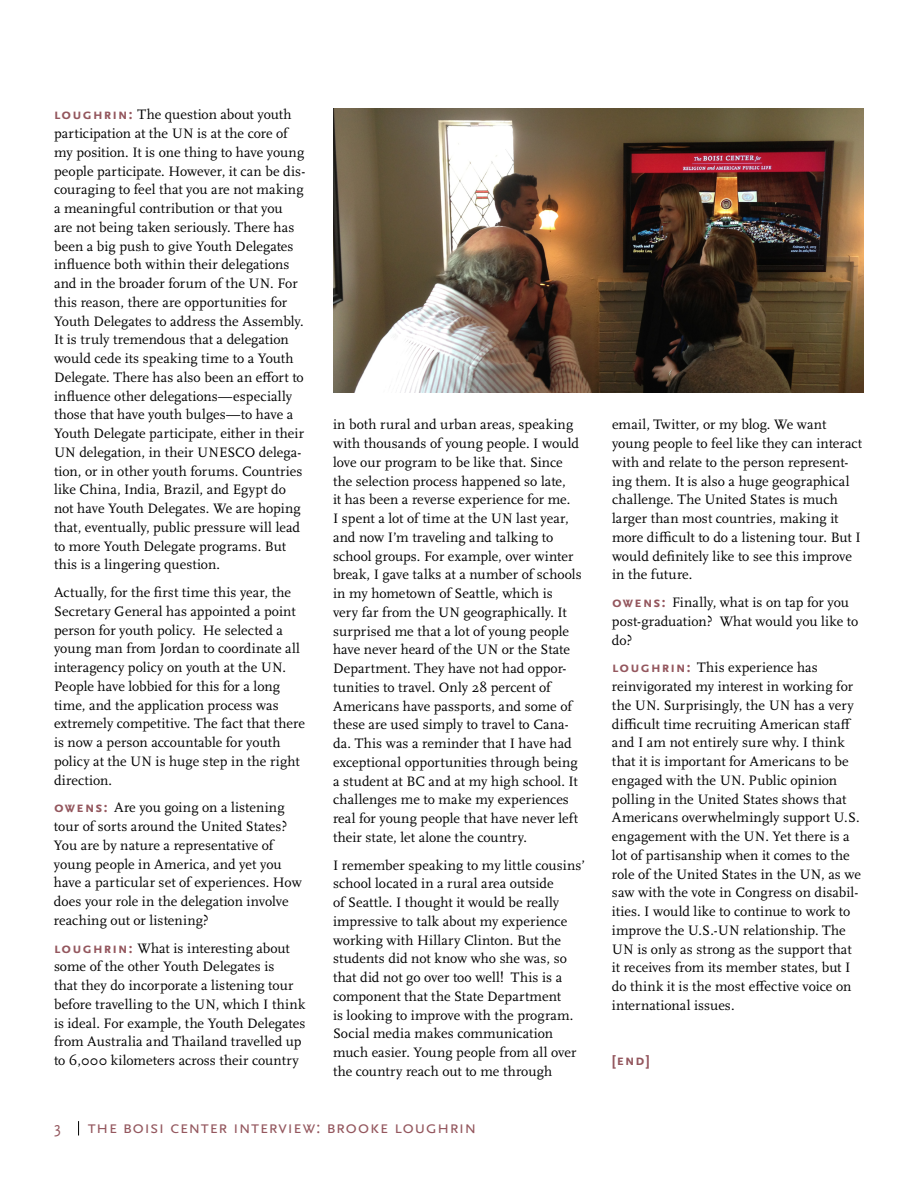
<style>
.page{position:relative;width:918px;height:1188px;background:#fff}
.page>*{position:absolute;margin:0;border:0;box-sizing:border-box;transform-origin:0 0}
.t1{font:18px "Scala Sans OT";letter-spacing:.015em;color:#94575e}
.t2{font:16.5px "Scala Sans OT";color:#94575e}
.t3{font:700 15px "Scala Sans OT";color:#94575e}
.t4{font:14.25px/18.8px "Scala OT";letter-spacing:.005em;color:#000}
.s1{font-family:"Scala Sans OT";font-weight:700;font-size:15px;color:#94575e}
</style>
<div class="page">
<svg style="left:78px;top:1121px;width:1px;height:15px"></svg>
<img style="left:333px;top:108px;width:531px;height:284px">
<p class="t4" style="left:54px;top:106px;width:253px"><span class="s1">loughrin:</span> The question about youth participation at the UN is at the core of my position. It is one thing to have young people participate. However, it can be dis&shy;couraging to feel that you are not making a meaningful contribution or that you<br>are not being taken seriously. There has been a big push to give Youth Delegates influence both within their delegations and in the broader forum of the UN. For this reason, there are opportunities for Youth Delegates to address the Assembly.<br>It is truly tremendous that a delegation would cede its speaking time to a Youth Delegate. There has also been an effort to influence other delegations—especially those that have youth bulges—to have a Youth Delegate participate, either in their UN delegation, in their UNESCO delega&shy;tion, or in other youth forums. Countries like China, India, Brazil, and Egypt do not have Youth Delegates. We are hoping that, eventually, public pressure will lead to more Youth Delegate programs. But this is a lingering question.</p>
<p class="t4" style="left:54px;top:584px;width:252px">Actually, for the first time this year, the Secretary General has appointed a point person for youth policy. He selected a young man from Jordan to coordinate all interagency policy on youth at the UN.<br>People have lobbied for this for a long time, and the application process was extremely competitive. The fact that there is now a person accountable for youth policy at the UN is huge step in the right direction.</p>
<p class="t4" style="left:54px;top:799px;width:249px"><span class="s1">owens:</span> Are you going on a listening tour of sorts around the United States?<br>You are by nature a representative of young people in America, and yet you have a particular set of experiences. How does your role in the delegation involve reaching out or listening?</p>
<p class="t4" style="left:54px;top:939px;width:253px"><span class="s1">loughrin:</span> What is interesting about some of the other Youth Delegates is<br>that they do incorporate a listening tour before travelling to the UN, which I think is ideal. For example, the Youth Delegates from Australia and Thailand travelled up to 6,000 kilometers across their country</p>
<p class="t4" style="left:333px;top:416px;width:250px">in both rural and urban areas, speaking with thousands of young people. I would love our program to be like that. Since the selection process happened so late,<br>it has been a reverse experience for me.<br>I spent a lot of time at the UN last year, and now I’m traveling and talking to school groups. For example, over winter break, I gave talks at a number of schools in my hometown of Seattle, which is<br>very far from the UN geographically. It surprised me that a lot of young people have never heard of the UN or the State Department. They have not had oppor&shy;tunities to travel. Only 28 percent of Americans have passports, and some of these are used simply to travel to Cana&shy;da. This was a reminder that I have had exceptional opportunities through being a student at BC and at my high school. It challenges me to make my experiences real for young people that have never left their state, let alone the country.</p>
<p class="t4" style="left:333px;top:856px;width:253px">I remember speaking to my little cousins’ school located in a rural area outside<br>of Seattle. I thought it would be really impressive to talk about my experience working with Hillary Clinton. But the students did not know who she was, so that did not go over too well! This is a component that the State Department<br>is looking to improve with the program.<br>Social media makes communication much easier. Young people from all over the country reach out to me through</p>
<p class="t2" style="left:54px;top:1119px;width:9px">3</p>
<p class="t1" style="left:88px;top:1118px;width:390px">the boisi center interview: brooke loughrin</p>
<p class="t4" style="left:612px;top:416px;width:252px">email, Twitter, or my blog. We want young people to feel like they can interact with and relate to the person represent&shy;ing them. It is also a huge geographical challenge. The United States is much larger than most countries, making it more difficult to do a listening tour. But I would definitely like to see this improve in the future.</p>
<p class="t4" style="left:612px;top:593px;width:248px"><span class="s1">owens:</span> Finally, what is on tap for you post-graduation? What would you like to do?</p>
<p class="t4" style="left:612px;top:659px;width:251px"><span class="s1">loughrin:</span> This experience has reinvigorated my interest in working for the UN. Surprisingly, the UN has a very difficult time recruiting American staff and I am not entirely sure why. I think that it is important for Americans to be engaged with the UN. Public opinion polling in the United States shows that Americans overwhelmingly support U.S. engagement with the UN. Yet there is a lot of partisanship when it comes to the role of the United States in the UN, as we saw with the vote in Congress on disabil&shy;ities. I would like to continue to work to improve the U.S.-UN relationship. The UN is only as strong as the support that it receives from its member states, but I do think it is the most effective voice on international issues.</p>
<p class="t3" style="left:612px;top:1051px;width:39px">[end]</p>
</div>
